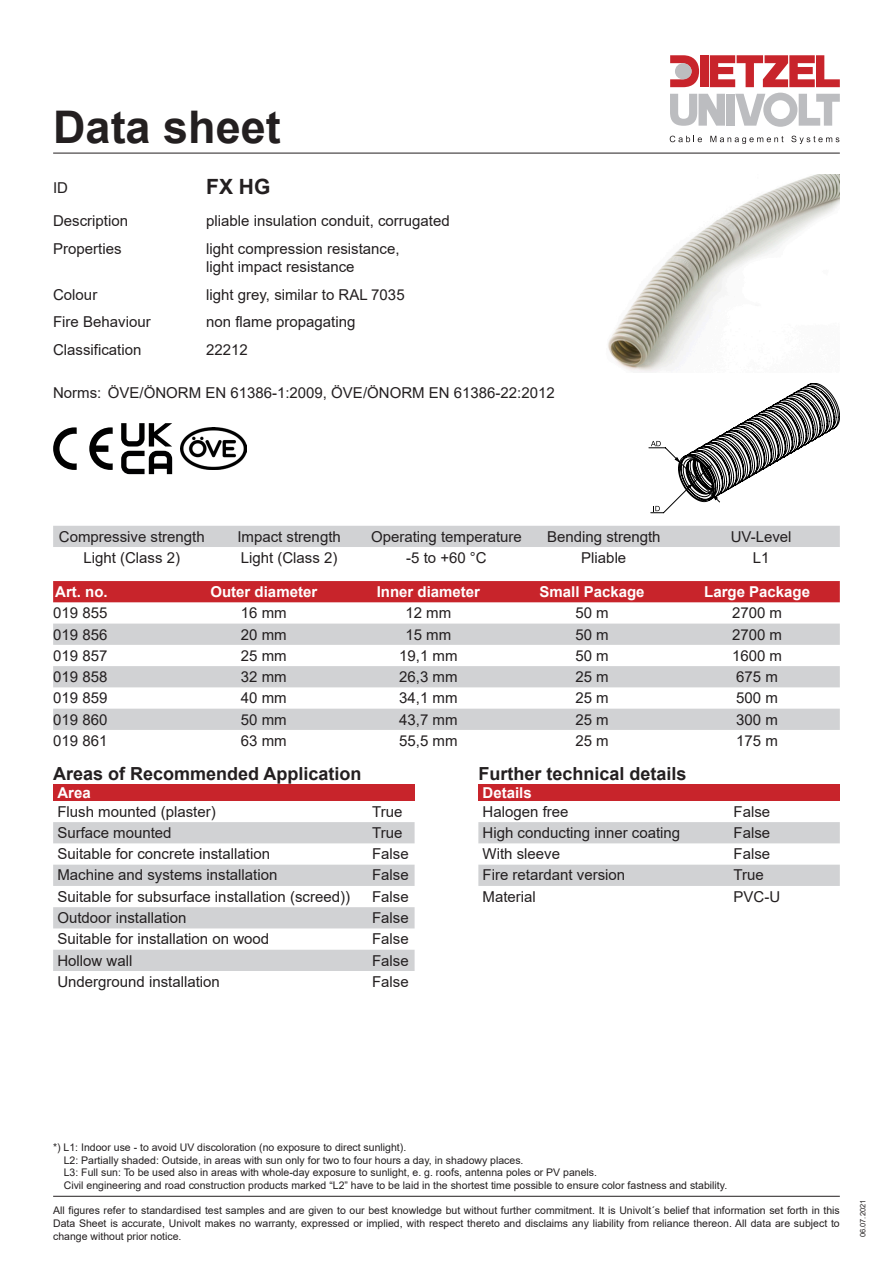
<style>
.page{position:relative;width:893px;height:1263px;background:#fff}
.page>*{position:absolute;margin:0;border:0;box-sizing:border-box;transform-origin:0 0}
.Standard_Absatz{font:700 45px "Arial";color:#231f20}
.Standard_Absatz-2{font:700 21px "Arial";color:#231f20}
.Standard_Absatz-3{font:700 18px "Arial";color:#231f20}
.Standard_Absatz-4{font:15px/18px "Arial";color:#231f20}
.Standard_Absatz-5{font:700 15px "Arial";color:#fff}
.Standard_Absatz-6{font:10.5px/12.6px "Arial";color:#231f20;text-align:justify}
.Standard_Absatz-7{font:7.5px "Arial";color:#231f20}
</style>
<div class="page">
<hr style="left:53px;top:153px;width:787px;height:1px;background:#231f20">
<svg style="left:670px;top:136px;width:32px;height:6px"></svg>
<svg style="left:710px;top:136px;width:73px;height:8px"></svg>
<svg style="left:791px;top:136px;width:48px;height:8px"></svg>
<div style="left:700px;top:55px;width:9px;height:32px;background:#c8242b"></div>
<div style="left:726px;top:94px;width:8px;height:32px;background:#bcbdc0"></div>
<svg style="left:670px;top:94px;width:55px;height:32px"></svg>
<svg style="left:670px;top:55px;width:29px;height:32px"></svg>
<div style="left:675px;top:63px;width:17px;height:16px;background:#bcbdc0;border-radius:50%"></div>
<svg style="left:710px;top:55px;width:130px;height:32px"></svg>
<svg style="left:735px;top:93px;width:105px;height:34px"></svg>
<hr style="left:53px;top:1196px;width:787px;height:1px;background:#231f20">
<div style="left:53px;top:581px;width:787px;height:21px;background:#c8242b"></div>
<svg style="left:53px;top:624px;width:787px;height:106px;fill:#d1d2d4"></svg>
<div style="left:53px;top:526px;width:787px;height:21px;background:#d1d2d4"></div>
<div style="left:53px;top:784px;width:362px;height:17px;background:#c8242b"></div>
<svg style="left:53px;top:822px;width:362px;height:149px;fill:#d1d2d4"></svg>
<div style="left:478px;top:784px;width:362px;height:17px;background:#c8242b"></div>
<svg style="left:478px;top:822px;width:362px;height:64px"></svg>
<svg style="left:89px;top:427px;width:24px;height:43px"></svg>
<svg style="left:53px;top:427px;width:24px;height:43px"></svg>
<svg style="left:121px;top:423px;width:51px;height:51px"></svg>
<img style="left:181px;top:427px;width:65px;height:43px">
<img style="left:608px;top:175px;width:232px;height:197px">
<svg style="left:648px;top:383px;width:192px;height:130px"></svg>
<p class="Standard_Absatz" style="left:53px;top:95px;width:229px">Data sheet</p>
<p class="Standard_Absatz-2" style="left:206px;top:172px;width:66px">FX HG</p>
<p class="Standard_Absatz-4" style="left:53px;top:179px;width:16px">ID</p>
<p class="Standard_Absatz-4" style="left:53px;top:212px;width:77px">Description</p>
<p class="Standard_Absatz-4" style="left:206px;top:212px;width:245px">pliable insulation conduit, corrugated</p>
<p class="Standard_Absatz-4" style="left:53px;top:239px;width:70px">Properties</p>
<p class="Standard_Absatz-4" style="left:206px;top:239px;width:195px">light compression resistance, light impact resistance</p>
<p class="Standard_Absatz-4" style="left:53px;top:285px;width:46px">Colour</p>
<p class="Standard_Absatz-4" style="left:206px;top:285px;width:200px">light grey, similar to RAL 7035</p>
<p class="Standard_Absatz-4" style="left:53px;top:313px;width:99px">Fire Behaviour</p>
<p class="Standard_Absatz-4" style="left:206px;top:313px;width:151px">non flame propagating</p>
<p class="Standard_Absatz-4" style="left:53px;top:341px;width:90px">Classification</p>
<p class="Standard_Absatz-4" style="left:206px;top:341px;width:43px">22212</p>
<p class="Standard_Absatz-4" style="left:53px;top:384px;width:503px">Norms: ÖVE/ÖNORM EN 61386-1:2009, ÖVE/ÖNORM EN 61386-22:2012</p>
<p class="Standard_Absatz-4" style="left:59px;top:527px;width:147px">Compressive strength</p>
<p class="Standard_Absatz-4" style="left:237px;top:527px;width:105px">Impact strength</p>
<p class="Standard_Absatz-4" style="left:371px;top:527px;width:152px">Operating temperature</p>
<p class="Standard_Absatz-4" style="left:547px;top:527px;width:115px">Bending strength</p>
<p class="Standard_Absatz-4" style="left:731px;top:527px;width:62px">UV-Level</p>
<p class="Standard_Absatz-4" style="left:83px;top:549px;width:98px">Light (Class 2)</p>
<p class="Standard_Absatz-4" style="left:241px;top:549px;width:98px">Light (Class 2)</p>
<p class="Standard_Absatz-4" style="left:406px;top:549px;width:82px">-5 to +60 °C</p>
<p class="Standard_Absatz-4" style="left:581px;top:549px;width:47px">Pliable</p>
<p class="Standard_Absatz-4" style="left:753px;top:549px;width:18px">L1</p>
<p class="Standard_Absatz-5" style="left:55px;top:581px;width:54px">Art. no.</p>
<p class="Standard_Absatz-5" style="left:210px;top:581px;width:108px">Outer diameter</p>
<p class="Standard_Absatz-5" style="left:377px;top:581px;width:105px">Inner diameter</p>
<p class="Standard_Absatz-5" style="left:540px;top:581px;width:107px">Small Package</p>
<p class="Standard_Absatz-5" style="left:704px;top:581px;width:107px">Large Package</p>
<p class="Standard_Absatz-4" style="left:53px;top:604px;width:56px">019 855</p>
<p class="Standard_Absatz-4" style="left:241px;top:604px;width:47px">16 mm</p>
<p class="Standard_Absatz-4" style="left:405px;top:604px;width:47px">12 mm</p>
<p class="Standard_Absatz-4" style="left:575px;top:604px;width:35px">50 m</p>
<p class="Standard_Absatz-4" style="left:732px;top:604px;width:52px">2700 m</p>
<p class="Standard_Absatz-4" style="left:53px;top:625px;width:56px">019 856</p>
<p class="Standard_Absatz-4" style="left:241px;top:625px;width:47px">20 mm</p>
<p class="Standard_Absatz-4" style="left:405px;top:625px;width:47px">15 mm</p>
<p class="Standard_Absatz-4" style="left:575px;top:625px;width:35px">50 m</p>
<p class="Standard_Absatz-4" style="left:732px;top:625px;width:52px">2700 m</p>
<p class="Standard_Absatz-4" style="left:53px;top:646px;width:56px">019 857</p>
<p class="Standard_Absatz-4" style="left:241px;top:646px;width:47px">25 mm</p>
<p class="Standard_Absatz-4" style="left:399px;top:646px;width:60px">19,1 mm</p>
<p class="Standard_Absatz-4" style="left:575px;top:646px;width:35px">50 m</p>
<p class="Standard_Absatz-4" style="left:732px;top:646px;width:52px">1600 m</p>
<p class="Standard_Absatz-4" style="left:53px;top:668px;width:56px">019 858</p>
<p class="Standard_Absatz-4" style="left:241px;top:668px;width:47px">32 mm</p>
<p class="Standard_Absatz-4" style="left:399px;top:668px;width:60px">26,3 mm</p>
<p class="Standard_Absatz-4" style="left:575px;top:668px;width:35px">25 m</p>
<p class="Standard_Absatz-4" style="left:736px;top:668px;width:43px">675 m</p>
<p class="Standard_Absatz-4" style="left:53px;top:689px;width:56px">019 859</p>
<p class="Standard_Absatz-4" style="left:241px;top:689px;width:47px">40 mm</p>
<p class="Standard_Absatz-4" style="left:399px;top:689px;width:60px">34,1 mm</p>
<p class="Standard_Absatz-4" style="left:575px;top:689px;width:35px">25 m</p>
<p class="Standard_Absatz-4" style="left:736px;top:689px;width:43px">500 m</p>
<p class="Standard_Absatz-4" style="left:53px;top:710px;width:56px">019 860</p>
<p class="Standard_Absatz-4" style="left:241px;top:710px;width:47px">50 mm</p>
<p class="Standard_Absatz-4" style="left:399px;top:710px;width:60px">43,7 mm</p>
<p class="Standard_Absatz-4" style="left:575px;top:710px;width:35px">25 m</p>
<p class="Standard_Absatz-4" style="left:736px;top:710px;width:43px">300 m</p>
<p class="Standard_Absatz-4" style="left:53px;top:731px;width:56px">019 861</p>
<p class="Standard_Absatz-4" style="left:241px;top:731px;width:47px">63 mm</p>
<p class="Standard_Absatz-4" style="left:399px;top:731px;width:60px">55,5 mm</p>
<p class="Standard_Absatz-4" style="left:575px;top:731px;width:35px">25 m</p>
<p class="Standard_Absatz-4" style="left:736px;top:731px;width:43px">175 m</p>
<p class="Standard_Absatz-3" style="left:53px;top:761px;width:310px">Areas of Recommended Application</p>
<p class="Standard_Absatz-5" style="left:57px;top:782px;width:35px">Area</p>
<p class="Standard_Absatz-4" style="left:57px;top:802px;width:160px">Flush mounted (plaster)</p>
<p class="Standard_Absatz-4" style="left:372px;top:802px;width:32px">True</p>
<p class="Standard_Absatz-4" style="left:57px;top:823px;width:116px">Surface mounted</p>
<p class="Standard_Absatz-4" style="left:372px;top:823px;width:32px">True</p>
<p class="Standard_Absatz-4" style="left:57px;top:845px;width:214px">Suitable for concrete installation</p>
<p class="Standard_Absatz-4" style="left:372px;top:845px;width:38px">False</p>
<p class="Standard_Absatz-4" style="left:57px;top:866px;width:222px">Machine and systems installation</p>
<p class="Standard_Absatz-4" style="left:372px;top:866px;width:38px">False</p>
<p class="Standard_Absatz-4" style="left:57px;top:887px;width:294px">Suitable for subsurface installation (screed))</p>
<p class="Standard_Absatz-4" style="left:372px;top:887px;width:38px">False</p>
<p class="Standard_Absatz-4" style="left:57px;top:909px;width:131px">Outdoor installation</p>
<p class="Standard_Absatz-4" style="left:372px;top:909px;width:38px">False</p>
<p class="Standard_Absatz-4" style="left:57px;top:930px;width:213px">Suitable for installation on wood</p>
<p class="Standard_Absatz-4" style="left:372px;top:930px;width:38px">False</p>
<p class="Standard_Absatz-4" style="left:57px;top:951px;width:77px">Hollow wall</p>
<p class="Standard_Absatz-4" style="left:372px;top:951px;width:38px">False</p>
<p class="Standard_Absatz-4" style="left:57px;top:972px;width:164px">Underground installation</p>
<p class="Standard_Absatz-4" style="left:372px;top:972px;width:38px">False</p>
<p class="Standard_Absatz-3" style="left:478px;top:761px;width:210px">Further technical details</p>
<p class="Standard_Absatz-5" style="left:483px;top:782px;width:51px">Details</p>
<p class="Standard_Absatz-4" style="left:483px;top:802px;width:87px">Halogen free</p>
<p class="Standard_Absatz-4" style="left:733px;top:802px;width:38px">False</p>
<p class="Standard_Absatz-4" style="left:483px;top:823px;width:199px">High conducting inner coating</p>
<p class="Standard_Absatz-4" style="left:733px;top:823px;width:38px">False</p>
<p class="Standard_Absatz-4" style="left:483px;top:845px;width:79px">With sleeve</p>
<p class="Standard_Absatz-4" style="left:733px;top:845px;width:38px">False</p>
<p class="Standard_Absatz-4" style="left:483px;top:866px;width:144px">Fire retardant version</p>
<p class="Standard_Absatz-4" style="left:733px;top:866px;width:32px">True</p>
<p class="Standard_Absatz-4" style="left:483px;top:887px;width:55px">Material</p>
<p class="Standard_Absatz-4" style="left:733px;top:887px;width:48px">PVC-U</p>
<p class="Standard_Absatz-6" style="left:64px;top:1141px;width:665px;text-align:left;text-indent:-11px">*) L1: Indoor use - to avoid UV discoloration (no exposure to direct sunlight).<br>L2: Partially shaded: Outside, in areas with sun only for two to four hours a day, in shadowy places.<br>L3: Full sun: To be used also in areas with whole-day exposure to sunlight, e. g. roofs, antenna poles or PV panels.<br>Civil engineering and road construction products marked “L2” have to be laid in the shortest time possible to ensure color fastness and stability.</p>
<p class="Standard_Absatz-6" style="left:53px;top:1204px;width:788px">All figures refer to standardised test samples and are given to our best knowledge but without further commitment. It is Univolt´s belief that information set forth in this Data Sheet is accurate, Univolt makes no warranty, expressed or implied, with respect thereto and disclaims any liability from reliance thereon. All data are subject to change without prior notice.</p>
<p class="Standard_Absatz-7" style="left:858px;top:1237px;width:39px;rotate:-90deg">06.07.2021</p>
</div>
